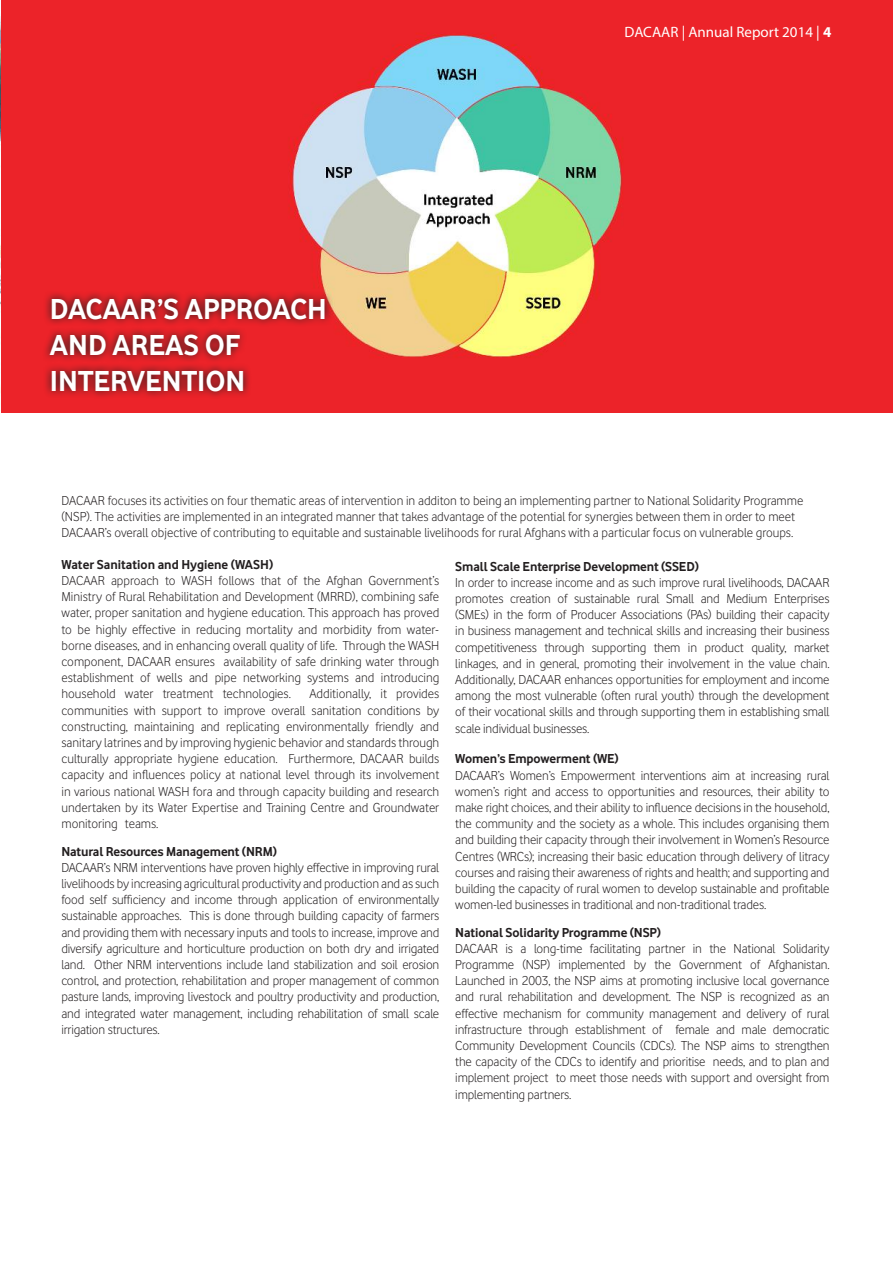
<style>
.page{position:relative;width:893px;height:1263px;background:#fff}
.page>*{position:absolute;margin:0;border:0;box-sizing:border-box;transform-origin:0 0}
.t1{font:700 30px/36px "Vodafone Rg";color:#fff}
.t2{font:15px "Myriad Pro";color:#fff}
.t3{font:13.5px/16.2px "Vodafone Lt";color:#231f20;text-align:justify}
.t4{font:700 13.5px "Vodafone Rg";letter-spacing:-.01em;color:#231f20}
.s1{font-weight:700}
</style>
<div class="page">
<img style="left:0;top:0;width:893px;height:412px">
<svg style="left:43px;top:290px;width:290px;height:109px;background:#c42227"></svg>
<p class="t1" style="left:50px;top:291px;width:278px">DACAAR’S APPROACH<br>AND AREAS OF<br>INTERVENTION</p>
<p class="t2" style="left:625px;top:22px;width:208px">DACAAR | Annual Report 2014 | <span class="s1">4</span></p>
<p class="t3" style="left:62px;top:492px;width:743px;text-align:left">DACAAR focuses its activities on four thematic areas of intervention in additon to being an implementing partner to National Solidarity Programme (NSP). The activities are implemented in an integrated manner that takes advantage of the potential for synergies between them in order to meet<br>DACAAR’s overall objective of contributing to equitable and sustainable livelihoods for rural Afghans with a particular focus on vulnerable groups.</p>
<p class="t4" style="left:62px;top:556px;width:213px">Water Sanitation and Hygiene (WASH)</p>
<p class="t3" style="left:62px;top:572px;width:379px">DACAAR approach to WASH follows that of the Afghan Government’s Ministry of Rural Rehabilitation and Development (MRRD), combining safe water, proper sanitation and hygiene education. This approach has proved to be highly effective in reducing mortality and morbidity from water&shy;borne diseases, and in enhancing overall quality of life. Through the WASH component, DACAAR ensures availability of safe drinking water through establishment of wells and pipe networking systems and introducing household water treatment technologies.</p>
<p class="t4" style="left:455px;top:558px;width:245px">Small Scale Enterprise Development (SSED)</p>
<p class="t3" style="left:455px;top:574px;width:376px">In order to increase income and as such improve rural livelihoods, DACAAR promotes creation of sustainable rural Small and Medium Enterprises (SMEs) in the form of Producer Associations (PAs) building their capacity in business management and technical skills and increasing their business competitiveness through supporting them in product quality, market linkages, and in general, promoting their involvement in the value chain.<br>Additionally, DACAAR enhances opportunities for employment and income among the most vulnerable (often rural youth) through the development of their vocational skills and through supporting them in establishing small scale individual businesses.</p>
<p class="t4" style="left:455px;top:751px;width:165px">Women’s Empowerment (WE)</p>
<p class="t3" style="left:455px;top:767px;width:376px">DACAAR’s Women’s Empowerment interventions aim at increasing rural women’s right and access to opportunities and resources, their ability to make right choices, and their ability to influence decisions in the household, the community and the society as a whole. This includes organising them and building their capacity through their involvement in Women’s Resource Centres (WRCs); increasing their basic education through delivery of litracy courses and raising their awareness of rights and health; and supporting and building the capacity of rural women to develop sustainable and profitable women-led businesses in traditional and non-traditional trades.</p>
<p class="t4" style="left:455px;top:924px;width:207px">National Solidarity Programme (NSP)</p>
<p class="t3" style="left:455px;top:940px;width:376px">DACAAR is a long-time facilitating partner in the National Solidarity Programme (NSP) implemented by the Government of Afghanistan.<br>Launched in 2003, the NSP aims at promoting inclusive local governance and rural rehabilitation and development. The NSP is recognized as an effective mechanism for community management and delivery of rural infrastructure through establishment of female and male democratic Community Development Councils (CDCs). The NSP aims to strengthen the capacity of the CDCs to identify and prioritise needs, and to plan and implement project to meet those needs with support and oversight from implementing partners.</p>
<p class="t3" style="left:62px;top:686px;width:379px;text-indent:248px">Additionally, it provides communities with support to improve overall sanitation conditions by constructing, maintaining and replicating environmentally friendly and sanitary latrines and by improving hygienic behavior and standards through culturally appropriate hygiene education. Furthermore, DACAAR builds capacity and influences policy at national level through its involvement in various national WASH fora and through capacity building and research undertaken by its Water Expertise and Training Centre and Groundwater monitoring teams.</p>
<p class="t4" style="left:61px;top:843px;width:217px">Natural Resources Management (NRM)</p>
<p class="t3" style="left:61px;top:859px;width:379px">DACAAR’s NRM interventions have proven highly effective in improving rural livelihoods by increasing agricultural productivity and production and as such food self sufficiency and income through application of environmentally sustainable approaches. This is done through building capacity of farmers and providing them with necessary inputs and tools to increase, improve and diversify agriculture and horticulture production on both dry and irrigated land. Other NRM interventions include land stabilization and soil erosion control, and protection, rehabilitation and proper management of common pasture lands, improving livestock and poultry productivity and production, and integrated water management, including rehabilitation of small scale irrigation structures.</p>
</div>
